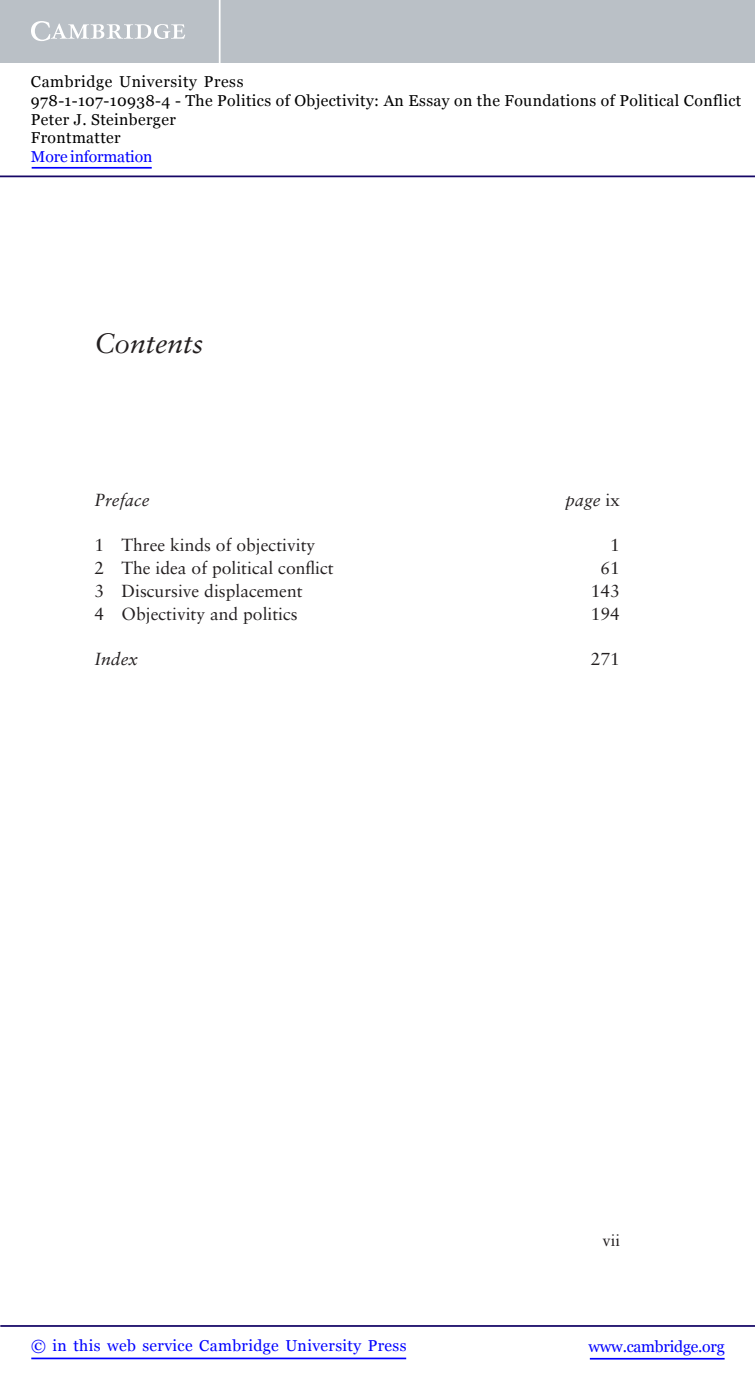
<style>
.page{position:relative;width:755px;height:1385px;background:#fff}
.page>*{position:absolute;margin:0;border:0;box-sizing:border-box;transform-origin:0 0}
.t1{font:italic 28px "Sabon LT Std";color:#231f20}
.t2{font:17.5px "Sabon LT Std";color:#231f20}
.t3{font:italic 17.5px "Sabon LT Std";color:#231f20}
.t4{font:16.62px "Sabon LT Std";color:#231f20}
.t5{font:15.75px/18.6px "Georgia";letter-spacing:.025em;color:#000}
.t6{font:15.75px "Georgia";letter-spacing:.025em;color:#00f}
.t7{font:15.75px "Georgia";letter-spacing:-.015em;color:#00f}
.t8{font:15.75px "Georgia";letter-spacing:-.01em;color:#00f}
.s1{font-style:normal}
</style>
<div class="page">
<hr style="left:589px;top:1358px;width:135px;height:1px;background:#00f">
<hr style="left:0;top:1325px;width:754px;height:2px;background:#150666">
<hr style="left:31px;top:1357px;width:375px;height:2px;background:#00f">
<div style="left:0;top:0;width:754px;height:63px;background:#bac0c6"></div>
<svg style="left:31px;top:21px;width:154px;height:20px"></svg>
<hr style="left:219px;top:0;width:1px;height:63px;background:#fff">
<hr style="left:0;top:175px;width:754px;height:2px;background:#150666">
<hr style="left:32px;top:167px;width:120px;height:2px;background:#00f">
<p class="t5" style="left:31px;top:73px;width:711px">Cambridge University Press<br>978-1-107-10938-4 - The Politics of Objectivity: An Essay on the Foundations of Political Conflict Peter J. Steinberger<br>Frontmatter</p>
<p class="t8" style="left:31px;top:147px;width:123px">More information</p>
<h1 class="t1" style="left:94px;top:332px;width:110px">Contents</h1>
<p class="t3" style="left:94px;top:493px;width:57px">Preface</p>
<p class="t3" style="left:565px;top:493px;width:56px">page <span class="s1">ix</span></p>
<p class="t2" style="left:94px;top:538px;width:222px">1 Three kinds of objectivity</p>
<p class="t2" style="left:610px;top:538px;width:11px">1</p>
<p class="t2" style="left:94px;top:561px;width:241px">2 The idea of political conflict</p>
<p class="t2" style="left:600px;top:561px;width:21px">61</p>
<p class="t2" style="left:94px;top:584px;width:209px">3 Discursive displacement</p>
<p class="t2" style="left:590px;top:584px;width:31px">143</p>
<p class="t2" style="left:94px;top:607px;width:205px">4 Objectivity and politics</p>
<p class="t2" style="left:590px;top:607px;width:31px">194</p>
<p class="t3" style="left:94px;top:652px;width:45px">Index</p>
<p class="t2" style="left:590px;top:652px;width:31px">271</p>
<p class="t4" style="left:602px;top:1233px;width:19px">vii</p>
<p class="t6" style="left:31px;top:1336px;width:376px">© in this web service Cambridge University Press</p>
<p class="t7" style="left:588px;top:1336px;width:137px">www.cambridge.org</p>
</div>
